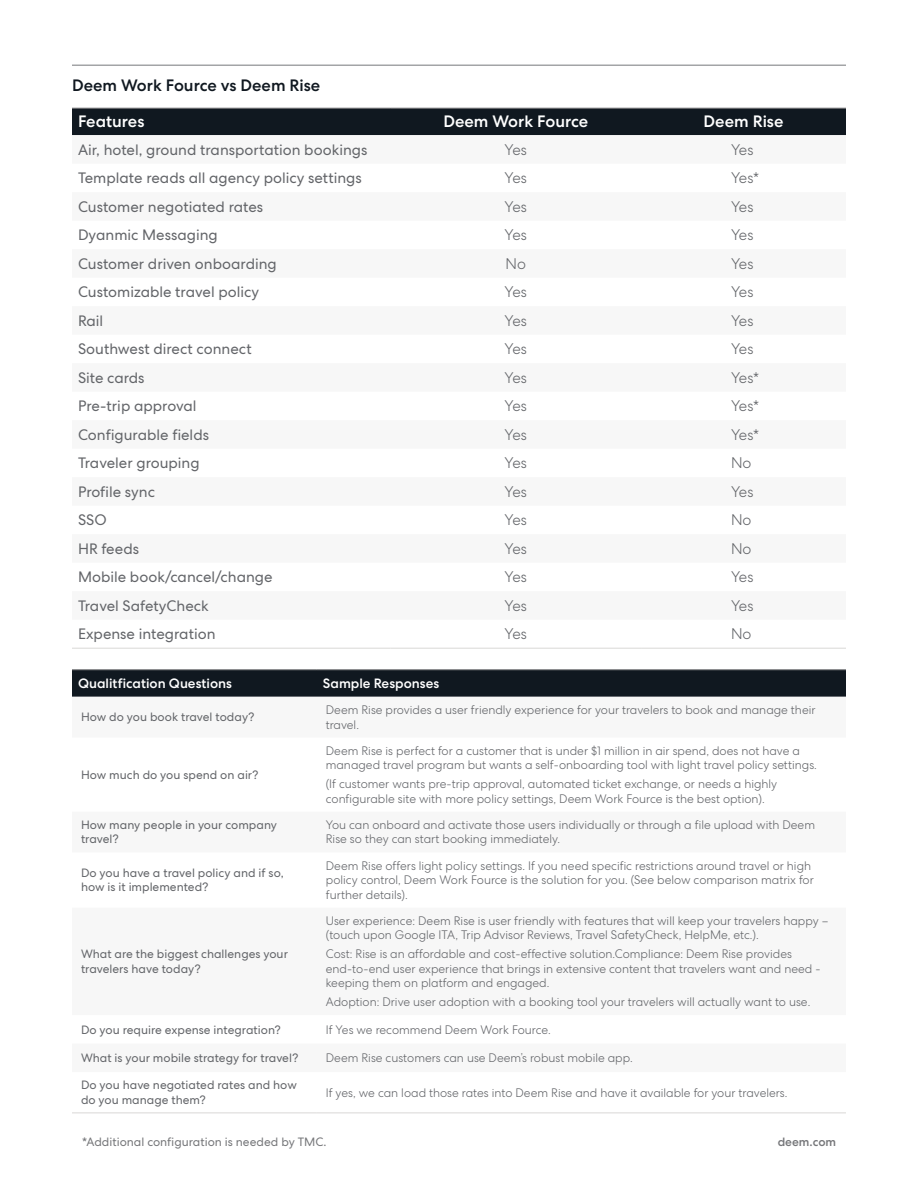
<style>
.page{position:relative;width:918px;height:1188px;background:#fff}
.page>*{position:absolute;margin:0;border:0;box-sizing:border-box;transform-origin:0 0}
.t1{font:500 16.5px "Centra No 2";color:#fff}
.t2{font:500 16.5px "Centra No 2";color:#101820}
.t3{font:15px "Centra No 2";color:#636569}
.t4{font:300 15px "Centra No 2";color:#636569}
.t5{font:500 13.5px "Centra No 2";color:#fff}
.t6{font:300 12px/14.4px "Centra No 2";color:#636569}
.t7{font:12px/14.4px "Centra No 2";color:#636569}
.t8{font:12px "Centra No 2";color:#76777a}
.t9{font:500 12px "Centra No 2";color:#76777a}
</style>
<div class="page">
<hr style="left:72px;top:65px;width:774px;height:1px;background:#76777a">
<div style="left:72px;top:109px;width:774px;height:26px;background:#101820"></div>
<hr style="left:72px;top:108px;width:319px;height:1px;background:#76777a">
<hr style="left:391px;top:108px;width:250px;height:1px;background:#76777a">
<hr style="left:641px;top:108px;width:205px;height:1px;background:#76777a">
<hr style="left:72px;top:648px;width:319px;height:1px;background:#d9d8d6">
<hr style="left:391px;top:648px;width:250px;height:1px;background:#d9d8d6">
<hr style="left:641px;top:648px;width:205px;height:1px;background:#d9d8d6">
<div style="left:72px;top:671px;width:774px;height:26px;background:#101820"></div>
<hr style="left:72px;top:670px;width:245px;height:1px;background:#76777a">
<hr style="left:317px;top:670px;width:529px;height:1px;background:#76777a">
<hr style="left:72px;top:1113px;width:245px;height:1px;background:#d9d8d6">
<hr style="left:317px;top:1113px;width:529px;height:1px;background:#d9d8d6">
<p class="t2" style="left:72px;top:75px;width:250px">Deem Work Fource vs Deem Rise</p>
<p class="t1" style="left:78px;top:112px;width:68px">Features</p>
<p class="t1" style="left:443px;top:112px;width:146px">Deem Work Fource</p>
<p class="t1" style="left:704px;top:112px;width:81px">Deem Rise</p>
<p class="t3" style="left:78px;top:141px;width:291px">Air, hotel, ground transportation bookings</p>
<p class="t4" style="left:505px;top:141px;width:24px">Yes</p>
<p class="t4" style="left:731px;top:141px;width:24px">Yes</p>
<p class="t3" style="left:78px;top:169px;width:285px">Template reads all agency policy settings</p>
<p class="t4" style="left:505px;top:169px;width:24px">Yes</p>
<p class="t4" style="left:731px;top:169px;width:30px">Yes*</p>
<p class="t3" style="left:78px;top:198px;width:187px">Customer negotiated rates</p>
<p class="t4" style="left:505px;top:198px;width:24px">Yes</p>
<p class="t4" style="left:731px;top:198px;width:24px">Yes</p>
<p class="t3" style="left:78px;top:226px;width:141px">Dyanmic Messaging</p>
<p class="t4" style="left:505px;top:226px;width:24px">Yes</p>
<p class="t4" style="left:731px;top:226px;width:24px">Yes</p>
<p class="t3" style="left:78px;top:255px;width:200px">Customer driven onboarding</p>
<p class="t4" style="left:506px;top:255px;width:22px">No</p>
<p class="t4" style="left:731px;top:255px;width:24px">Yes</p>
<p class="t3" style="left:78px;top:283px;width:183px">Customizable travel policy</p>
<p class="t4" style="left:505px;top:283px;width:24px">Yes</p>
<p class="t4" style="left:731px;top:283px;width:24px">Yes</p>
<p class="t3" style="left:78px;top:312px;width:27px">Rail</p>
<p class="t4" style="left:505px;top:312px;width:24px">Yes</p>
<p class="t4" style="left:731px;top:312px;width:24px">Yes</p>
<p class="t3" style="left:78px;top:340px;width:175px">Southwest direct connect</p>
<p class="t4" style="left:505px;top:340px;width:24px">Yes</p>
<p class="t4" style="left:731px;top:340px;width:24px">Yes</p>
<p class="t3" style="left:78px;top:369px;width:68px">Site cards</p>
<p class="t4" style="left:505px;top:369px;width:24px">Yes</p>
<p class="t4" style="left:731px;top:369px;width:30px">Yes*</p>
<p class="t3" style="left:78px;top:397px;width:120px">Pre-trip approval</p>
<p class="t4" style="left:505px;top:397px;width:24px">Yes</p>
<p class="t4" style="left:731px;top:397px;width:30px">Yes*</p>
<p class="t3" style="left:78px;top:426px;width:133px">Configurable fields</p>
<p class="t4" style="left:505px;top:426px;width:24px">Yes</p>
<p class="t4" style="left:731px;top:426px;width:30px">Yes*</p>
<p class="t3" style="left:78px;top:454px;width:123px">Traveler grouping</p>
<p class="t4" style="left:505px;top:454px;width:24px">Yes</p>
<p class="t4" style="left:731px;top:454px;width:22px">No</p>
<p class="t3" style="left:78px;top:483px;width:78px">Profile sync</p>
<p class="t4" style="left:505px;top:483px;width:24px">Yes</p>
<p class="t4" style="left:731px;top:483px;width:24px">Yes</p>
<p class="t3" style="left:78px;top:511px;width:30px">SSO</p>
<p class="t4" style="left:505px;top:511px;width:24px">Yes</p>
<p class="t4" style="left:731px;top:511px;width:22px">No</p>
<p class="t3" style="left:78px;top:540px;width:63px">HR feeds</p>
<p class="t4" style="left:505px;top:540px;width:24px">Yes</p>
<p class="t4" style="left:731px;top:540px;width:22px">No</p>
<p class="t3" style="left:78px;top:568px;width:196px">Mobile book/cancel/change</p>
<p class="t4" style="left:505px;top:568px;width:24px">Yes</p>
<p class="t4" style="left:731px;top:568px;width:24px">Yes</p>
<p class="t3" style="left:78px;top:597px;width:132px">Travel SafetyCheck</p>
<p class="t4" style="left:505px;top:597px;width:24px">Yes</p>
<p class="t4" style="left:731px;top:597px;width:24px">Yes</p>
<p class="t3" style="left:78px;top:625px;width:139px">Expense integration</p>
<p class="t4" style="left:505px;top:625px;width:24px">Yes</p>
<p class="t4" style="left:731px;top:625px;width:22px">No</p>
<p class="t5" style="left:78px;top:675px;width:155px">Qualitfication Questions</p>
<p class="t5" style="left:323px;top:675px;width:118px">Sample Responses</p>
<p class="t7" style="left:81px;top:710px;width:175px">How do you book travel today?</p>
<p class="t6" style="left:326px;top:703px;width:491px">Deem Rise provides a user friendly experience for your travelers to book and manage their travel.</p>
<p class="t7" style="left:81px;top:767px;width:179px">How much do you spend on air?</p>
<p class="t6" style="left:326px;top:744px;width:493px">Deem Rise is perfect for a customer that is under $1 million in air spend, does not have a managed travel program but wants a self-onboarding tool with light travel policy settings.</p>
<p class="t6" style="left:326px;top:777px;width:453px">(If customer wants pre-trip approval, automated ticket exchange, or needs a highly configurable site with more policy settings, Deem Work Fource is the best option).</p>
<p class="t7" style="left:81px;top:818px;width:198px">How many people in your company travel?</p>
<p class="t6" style="left:326px;top:818px;width:491px">You can onboard and activate those users individually or through a fi le upload with Deem<br>Rise so they can start booking immediately.</p>
<p class="t7" style="left:81px;top:866px;width:204px">Do you have a travel policy and if so, how is it implemented?</p>
<p class="t6" style="left:326px;top:859px;width:490px">Deem Rise offers light policy settings. If you need specific restrictions around travel or high policy control, Deem Work Fource is the solution for you. (See below comparison matrix for further details).</p>
<p class="t7" style="left:81px;top:947px;width:208px">What are the biggest challenges your travelers have today?</p>
<p class="t6" style="left:326px;top:914px;width:504px">User experience: Deem Rise is user friendly with features that will keep your travelers happy – (touch upon Google ITA, Trip Advisor Reviews, Travel SafetyCheck, HelpMe, etc.).</p>
<p class="t6" style="left:326px;top:947px;width:496px">Cost: Rise is an affordable and cost-effective solution.Compliance: Deem Rise provides end-to-end user experience that brings in extensive content that travelers want and need - keeping them on platform and engaged.</p>
<p class="t6" style="left:326px;top:995px;width:486px">Adoption: Drive user adoption with a booking tool your travelers will actually want to use.</p>
<p class="t7" style="left:81px;top:1022px;width:201px">Do you require expense integration?</p>
<p class="t6" style="left:326px;top:1022px;width:227px">If Yes we recommend Deem Work Fource.</p>
<p class="t7" style="left:81px;top:1051px;width:219px">What is your mobile strategy for travel?</p>
<p class="t6" style="left:326px;top:1051px;width:309px">Deem Rise customers can use Deem’s robust mobile app.</p>
<p class="t7" style="left:81px;top:1078px;width:217px">Do you have negotiated rates and how do you manage them?</p>
<p class="t6" style="left:326px;top:1085px;width:463px">If yes, we can load those rates into Deem Rise and have it available for your travelers.</p>
<p class="t8" style="left:82px;top:1135px;width:246px">*Additional configuration is needed by TMC.</p>
<p class="t9" style="left:778px;top:1135px;width:60px">deem.com</p>
</div>
